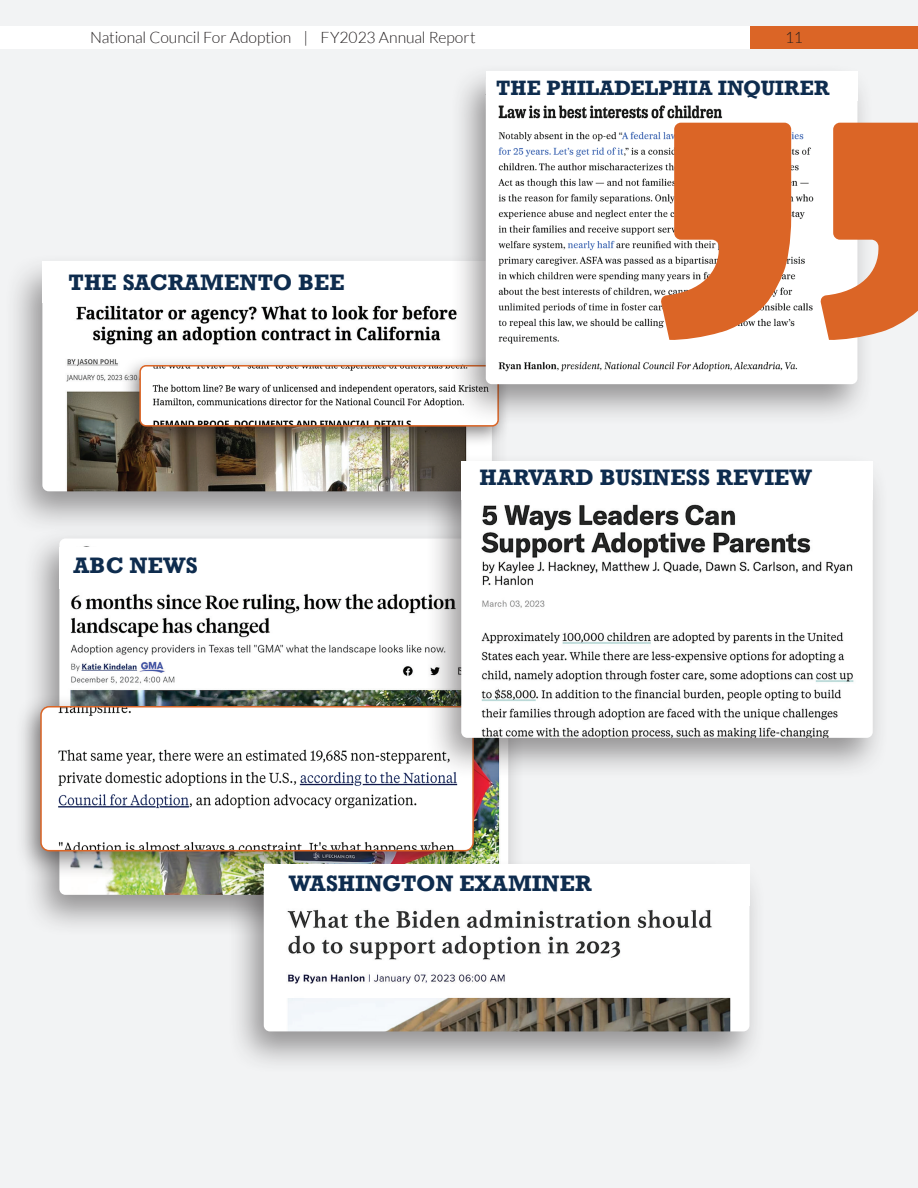
<style>
.page{position:relative;width:918px;height:1188px;background:#f2f3f4}
.page>*{position:absolute;margin:0;border:0;box-sizing:border-box;transform-origin:0 0}
.t1{font:700 21px "Rockwell";letter-spacing:.01em;color:#0e2c4e}
.t2{font:700 19.5px "Rockwell";letter-spacing:.01em;color:#0e2c4e}
.t3{font:300 15.75px "Lato";letter-spacing:-.005em;color:#231f20}
</style>
<div class="page">
<div style="left:3px;top:253px;width:507px;height:283px;background:#231f20;opacity:.46"></div>
<img style="left:42px;top:302px;width:450px;height:189px">
<div style="left:42px;top:261px;width:450px;height:41px;background:#fff"></div>
<div style="left:121px;top:355px;width:389px;height:92px;background:#231f20;opacity:.53"></div>
<img style="left:140px;top:366px;width:309px;height:60px">
<div style="left:139px;top:365px;width:360px;height:62px;border:2px solid #db6526;border-radius:6px"></div>
<div style="left:449px;top:63px;width:426px;height:363px;background:#231f20;opacity:.46"></div>
<img style="left:486px;top:101px;width:371px;height:283px">
<div style="left:486px;top:71px;width:371px;height:30px;background:#fff"></div>
<div style="left:23px;top:527px;width:502px;height:410px;background:#231f20;opacity:.46"></div>
<img style="left:59px;top:539px;width:449px;height:356px">
<div style="left:59px;top:547px;width:448px;height:41px;background:#fff"></div>
<div style="left:15px;top:693px;width:474px;height:186px;background:#231f20;opacity:.53"></div>
<img style="left:41px;top:707px;width:432px;height:144px">
<div style="left:40px;top:706px;width:434px;height:145px;border:2px solid #db6526;border-radius:8px"></div>
<svg style="left:660px;top:123px;width:258px;height:217px;fill:#db6526"></svg>
<div style="left:425px;top:452px;width:465px;height:328px;background:#231f20;opacity:.46"></div>
<img style="left:461px;top:500px;width:412px;height:238px">
<div style="left:461px;top:461px;width:412px;height:39px;background:#fff"></div>
<div style="left:226px;top:858px;width:541px;height:216px;background:#231f20;opacity:.46"></div>
<img style="left:264px;top:906px;width:486px;height:125px">
<div style="left:264px;top:865px;width:486px;height:41px;background:#fff"></div>
<div style="left:749px;top:26px;width:169px;height:23px;background:#db6526"></div>
<div style="left:0;top:26px;width:749px;height:23px;background:#fff"></div>
<p class="t3" style="left:90px;top:29px;width:387px">National Council For Adoption | FY2023 Annual Report</p>
<p class="t3" style="left:785px;top:29px;width:19px">11</p>
<p class="t1" style="left:68px;top:269px;width:278px">THE SACRAMENTO BEE</p>
<p class="t1" style="left:74px;top:552px;width:126px">ABC NEWS</p>
<p class="t2" style="left:496px;top:76px;width:335px">THE PHILADELPHIA INQUIRER</p>
<p class="t1" style="left:480px;top:464px;width:334px">HARVARD BUSINESS REVIEW</p>
<p class="t1" style="left:289px;top:870px;width:304px">WASHINGTON EXAMINER</p>
</div>
